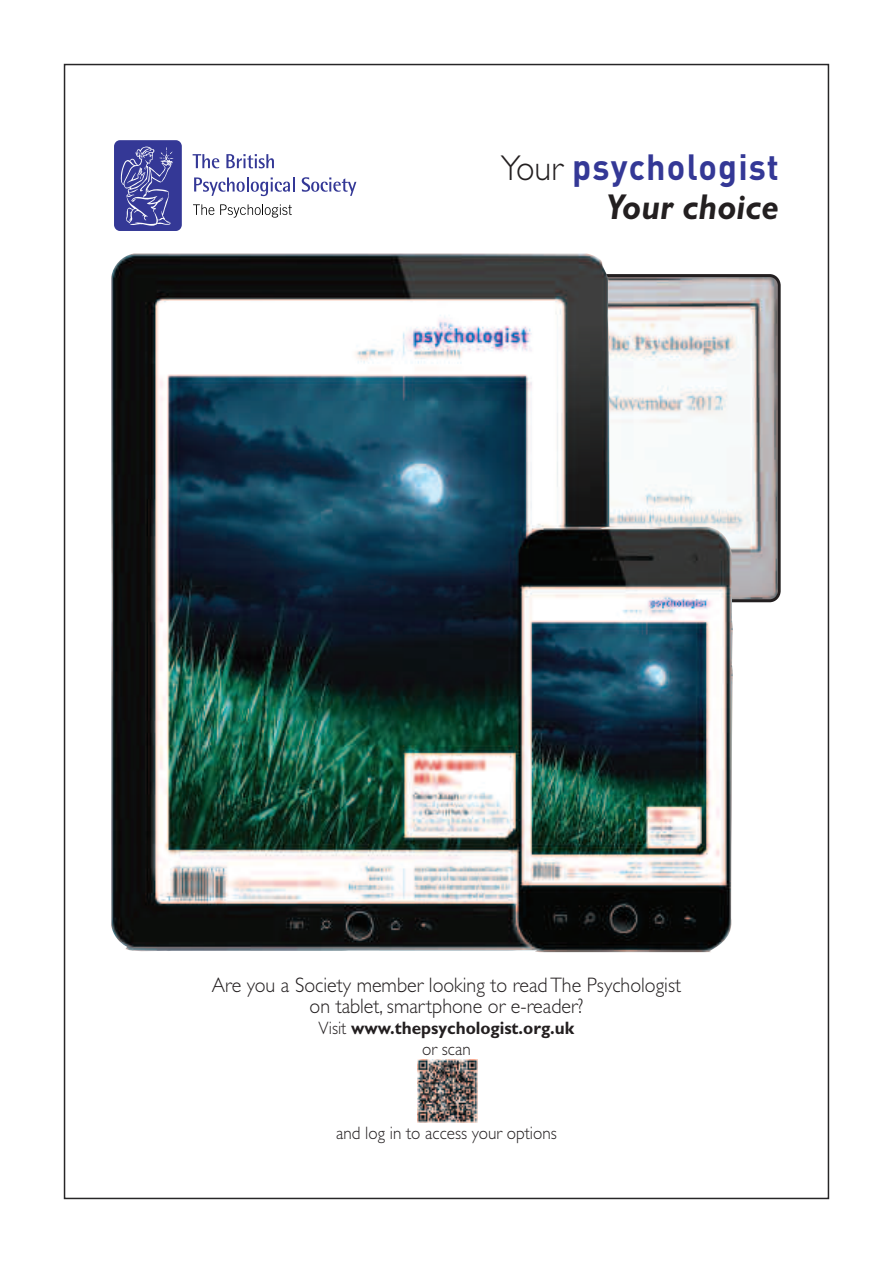
<style>
.page{position:relative;width:893px;height:1263px;background:#fff}
.page>*{position:absolute;margin:0;border:0;box-sizing:border-box;transform-origin:0 0}
.t1{font:700 36px "DIN Pro";letter-spacing:.035em;color:#343896;scale:.95 1}
.t2{font:italic 700 36px "Gill Sans Std";color:#231f20;scale:.95 1}
.t3{font:300 21px/21px "Gill Sans Std";color:#231f20;text-align:center;scale:.95 1}
.t4{font:700 18px/21px "Gill Sans Std";color:#231f20;text-align:center;scale:.95 1}
.t5{font:300 18px "Gill Sans Std";color:#231f20;scale:.95 1}
.s1{font-family:"Gill Sans Std";font-weight:300;color:#231f20}
.s2{font-weight:300}
</style>
<div class="page">
<svg style="left:733px;top:274px;width:48px;height:328px"></svg>
<img style="left:111px;top:253px;width:622px;height:699px">
<svg style="left:193px;top:154px;width:26px;height:14px"></svg>
<svg style="left:226px;top:154px;width:48px;height:14px"></svg>
<svg style="left:194px;top:177px;width:101px;height:19px"></svg>
<svg style="left:302px;top:177px;width:54px;height:19px"></svg>
<svg style="left:193px;top:204px;width:21px;height:11px"></svg>
<svg style="left:220px;top:204px;width:72px;height:14px"></svg>
<svg style="left:114px;top:140px;width:68px;height:91px;background:#4d51a3"></svg>
<img style="left:418px;top:1060px;width:59px;height:62px">
<h1 class="t1" style="left:501px;top:154px;width:294px"><span class="s1">Your</span> psychologist</h1>
<h1 class="t2" style="left:606px;top:193px;width:184px">Your choice</h1>
<p class="t3" style="left:212px;top:976px;width:496px">Are you a Society member looking to read The Psychologist on tablet, smartphone or e-reader?</p>
<p class="t4" style="left:319px;top:1018px;width:271px"><span class="s2">Visit</span> www.thepsychologist.org.uk <span class="s2">or scan</span></p>
<p class="t5" style="left:336px;top:1126px;width:234px">and log in to access your options</p>
</div>
